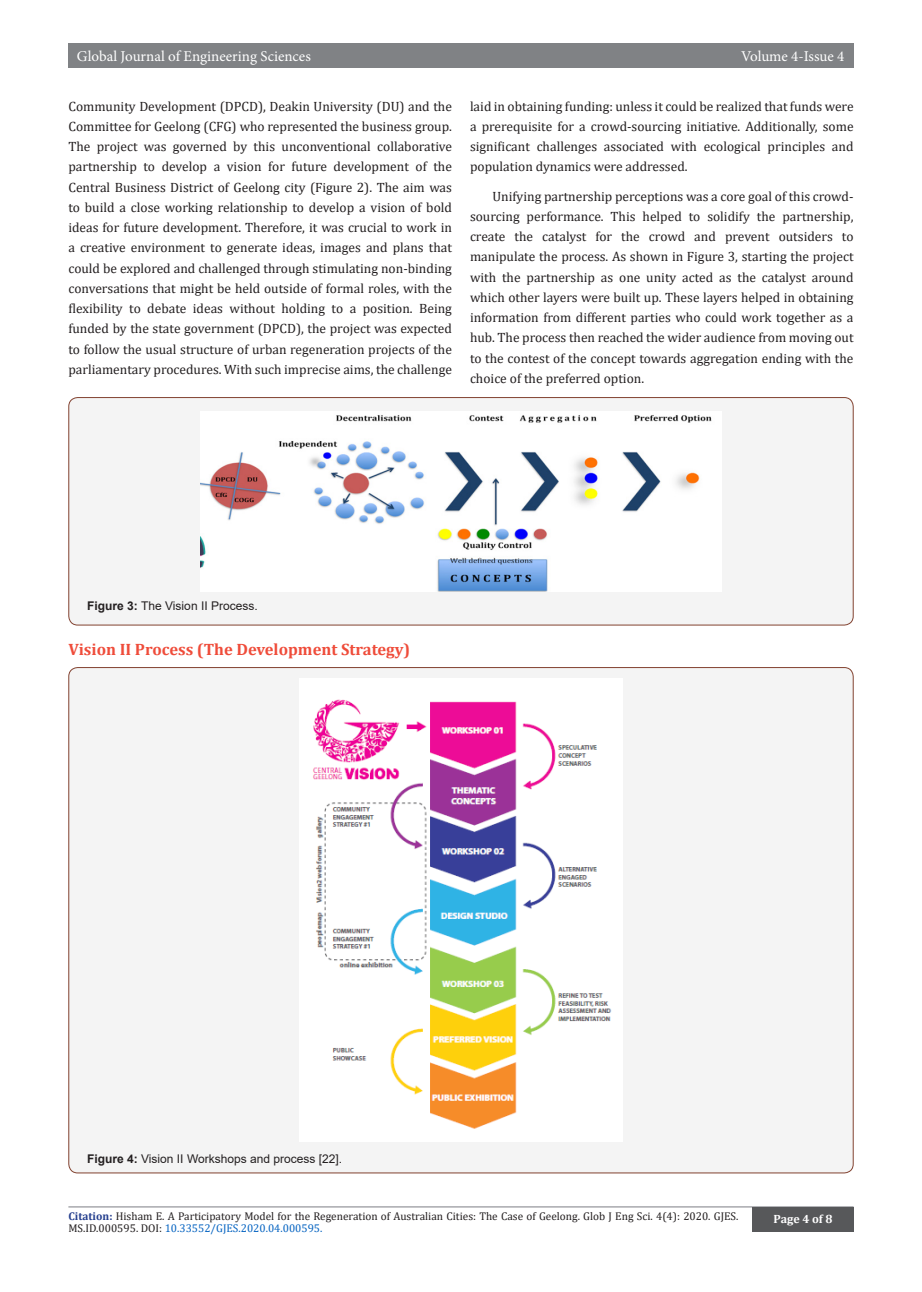
<style>
.page{position:relative;width:922px;height:1292px;background:#fff}
.page>*{position:absolute;margin:0;border:0;box-sizing:border-box;transform-origin:0 0}
.t1{font:700 16.5px "Cambria";color:#ef4c3a}
.t2{font:15px "Minion Pro";color:#fff}
.t3{font:13.5px/20.2px "Cambria";color:#231f20;text-align:justify}
.t4{font:12px "Arial";color:#231f20}
.t5{font:700 12px "Cambria";color:#fff}
.t6{font:11.25px/12px "Cambria";color:#231f20}
.s1{font-weight:700}
.s2{font-weight:700;color:#253f8e}
.s3{color:#0563c1}
</style>
<div class="page">
<div style="left:68px;top:44px;width:786px;height:24px;background:#808285"></div>
<hr style="left:68px;top:1206px;width:785px;height:1px;background:#a8a9ad">
<div style="left:752px;top:1207px;width:102px;height:25px;background:#57585a"></div>
<div style="left:69px;top:397px;width:784px;height:228px;background:#f4f4f4;border-radius:9px"></div>
<div style="left:68px;top:397px;width:785px;height:228px;border:1px solid #824230;border-radius:9px"></div>
<img style="left:201px;top:411px;width:520px;height:180px">
<div style="left:69px;top:667px;width:784px;height:506px;background:#f4f4f4;border-radius:9px"></div>
<img style="left:300px;top:678px;width:322px;height:463px">
<p class="t2" style="left:77px;top:46px;width:235px">Global Journal of Engineering Sciences</p>
<p class="t2" style="left:741px;top:46px;width:105px">Volume 4-Issue 4</p>
<p class="t3" style="left:68px;top:96px;width:385px">Community Development (DPCD), Deakin University (DU) and the Committee for Geelong (CFG) who represented the business group.<br>The project was governed by this unconventional collaborative partnership to develop a vision for future development of the Central Business District of Geelong city (Figure 2). The aim was to build a close working relationship to develop a vision of bold ideas for future development. Therefore, it was crucial to work in a creative environment to generate ideas, images and plans that could be explored and challenged through stimulating non-binding conversations that might be held outside of formal roles, with the flexibility to debate ideas without holding to a position. Being funded by the state government (DPCD), the project was expected to follow the usual structure of urban regeneration projects of the parliamentary procedures. With such imprecise aims, the challenge</p>
<p class="t3" style="left:470px;top:96px;width:385px">laid in obtaining funding: unless it could be realized that funds were a prerequisite for a crowd-sourcing initiative. Additionally, some significant challenges associated with ecological principles and population dynamics were addressed.</p>
<p class="t3" style="left:470px;top:186px;width:385px;text-indent:22px">Unifying partnership perceptions was a core goal of this crowd&shy;sourcing performance. This helped to solidify the partnership, create the catalyst for the crowd and prevent outsiders to manipulate the process. As shown in Figure 3, starting the project with the partnership as one unity acted as the catalyst around which other layers were built up. These layers helped in obtaining information from different parties who could work together as a hub. The process then reached the wider audience from moving out to the contest of the concept towards aggregation ending with the choice of the preferred option.</p>
<p class="t4" style="left:87px;top:598px;width:172px"><span class="s1">Figure 3:</span> The Vision II Process.</p>
<p class="t1" style="left:68px;top:637px;width:343px">Vision II Process (The Development Strategy)</p>
<p class="t4" style="left:87px;top:1150px;width:256px"><span class="s1">Figure 4:</span> Vision II Workshops and process [22].</p>
<p class="t6" style="left:68px;top:1209px;width:671px"><span class="s2">Citation:</span> Hisham E. A Participatory Model for the Regeneration of Australian Cities: The Case of Geelong. Glob J Eng Sci. 4(4): 2020. GJES.<br>MS.ID.000595. DOI: <span class="s3">10.33552/GJES.2020.04.000595.</span></p>
<p class="t5" style="left:773px;top:1210px;width:60px">Page 4 of 8</p>
</div>
